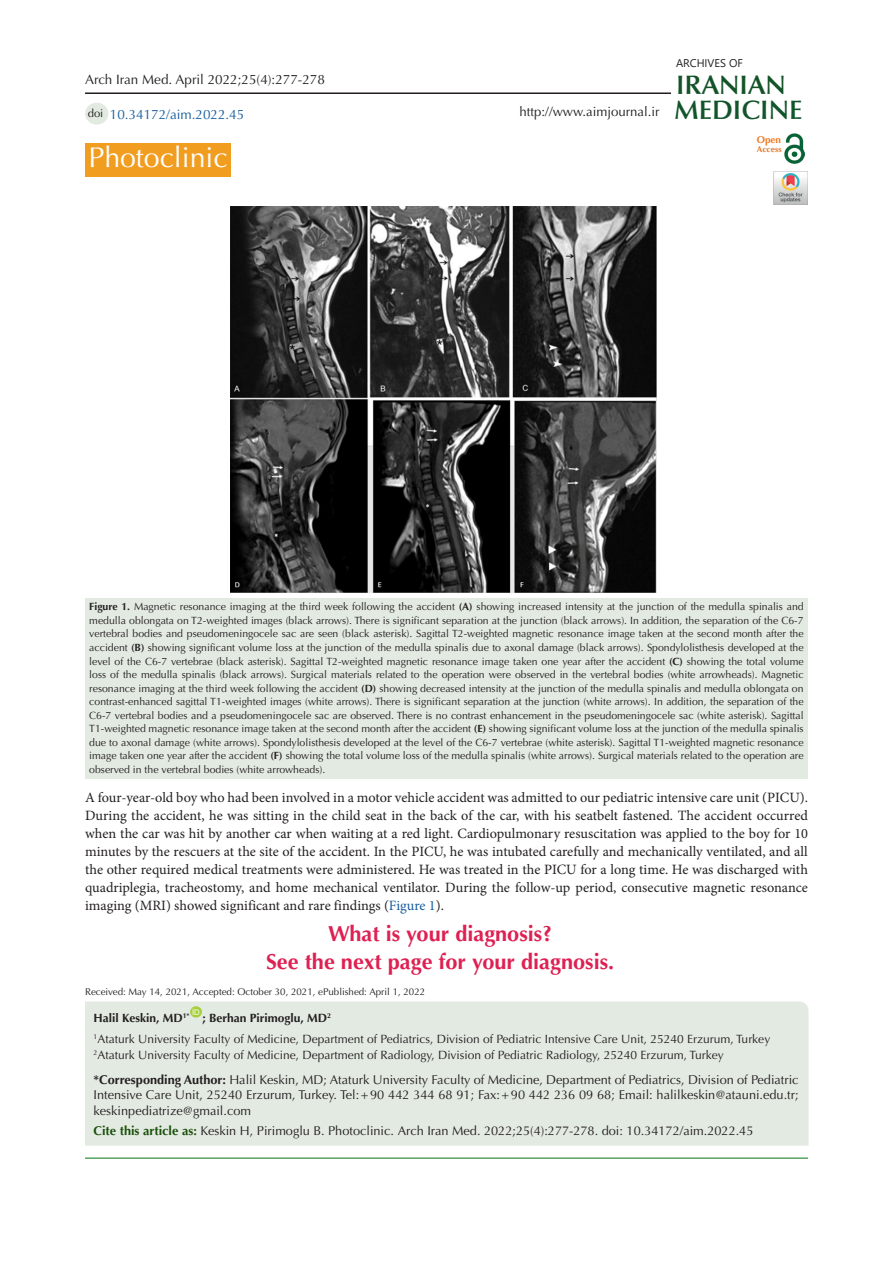
<style>
.page{position:relative;width:893px;height:1263px;background:#fff}
.page>*{position:absolute;margin:0;border:0;box-sizing:border-box;transform-origin:0 0}
.t1{font:28.5px "Optima LT Std";color:#fff}
.t2{font:600 26.85px "Optima LT Std";color:#11552a}
.t3{font:600 26.85px "Optima LT Std";color:#145228}
.Pa3{font:700 21.75px "Optima LT Std";color:#de2052}
.t4{font:14.25px/18px "Minion Pro";color:#231f20;text-align:justify}
.t5{font:13.5px "Optima LT Std";color:#231f20}
.t6{font:13.5px "Optima LT Std";color:#175d9e}
.t7{font:13.2px "Optima LT Std";color:#231f20}
.t8{font:12.75px/15.8px "Optima LT Std";color:#231f20;text-align:justify}
.t9{font:12px "Optima LT Std";color:#231f20}
.t10{font:700 12px "Optima LT Std";color:#231f20}
.t11{font:11.25px "Optima LT Std";color:#231f20}
.t12{font:11.1px "Segoe UI";color:#231f20}
.t13{font:10.5px/13.5px "Optima LT Std";color:#231f20;text-align:justify}
.t14{font:700 9.9px "Optima LT Std";color:#ee7a23}
.t15{font:9.75px "Optima LT Std";color:#231f20}
.t16{font:700 8.4px "Optima LT Std";color:#e67625}
.t17{font:7.8px "Arial";color:#fff}
.s1{font-weight:700}
.s2{color:#175d9e}
.s3{font-weight:700;color:#19500a}
</style>
<div class="page">
<hr style="left:85px;top:1158px;width:723px;height:1px;background:#007513">
<div style="left:85px;top:143px;width:146px;height:34px;background:#f19d20"></div>
<div style="left:85px;top:103px;width:23px;height:22px;background:#e3eae2;border-radius:50%"></div>
<hr style="left:85px;top:92px;width:586px;height:2px;background:#231f20">
<img style="left:785px;top:133px;width:19px;height:31px">
<img style="left:774px;top:171px;width:34px;height:34px">
<div style="left:85px;top:1001px;width:723px;height:145px;background:#e3eae2"></div>
<div style="left:190px;top:1006px;width:12px;height:11px;background:#a6ce39;border-radius:50%"></div>
<div style="left:85px;top:598px;width:723px;height:181px;background:#e3eae2"></div>
<img style="left:231px;top:206px;width:425px;height:386px">
<p class="t5" style="left:85px;top:72px;width:241px">Arch Iran Med. April 2022;25(4):277-278</p>
<p class="t11" style="left:88px;top:106px;width:17px">doi</p>
<p class="t6" style="left:110px;top:106px;width:136px">10.34172/aim.2022.45</p>
<p class="t1" style="left:89px;top:141px;width:141px">Photoclinic</p>
<p class="t7" style="left:520px;top:104px;width:141px">http://www.aimjournal.ir</p>
<p class="t12" style="left:676px;top:52px;width:68px">ARCHIVES OF</p>
<p class="t3" style="left:676px;top:69px;width:111px">IRANIAN</p>
<p class="t2" style="left:674px;top:94px;width:130px">MEDICINE</p>
<p class="t14" style="left:757px;top:134px;width:26px">Open</p>
<p class="t16" style="left:757px;top:144px;width:26px">Access</p>
<p class="t13" style="left:89px;top:600px;width:716px"><span class="s1">Figure 1.</span> Magnetic resonance imaging at the third week following the accident <span class="s1">(A)</span> showing increased intensity at the junction of the medulla spinalis and medulla oblongata on T2-weighted images (black arrows). There is significant separation at the junction (black arrows). In addition, the separation of the C6-7 vertebral bodies and pseudomeningocele sac are seen (black asterisk). Sagittal T2-weighted magnetic resonance image taken at the second month after the accident <span class="s1">(B)</span> showing significant volume loss at the junction of the medulla spinalis due to axonal damage (black arrows). Spondylolisthesis developed at the level of the C6-7 vertebrae (black asterisk). Sagittal T2-weighted magnetic resonance image taken one year after the accident <span class="s1">(C)</span> showing the total volume loss of the medulla spinalis (black arrows). Surgical materials related to the operation were observed in the vertebral bodies (white arrowheads). Magnetic resonance imaging at the third week following the accident <span class="s1">(D)</span> showing decreased intensity at the junction of the medulla spinalis and medulla oblongata on contrast-enhanced sagittal T1-weighted images (white arrows). There is significant separation at the junction (white arrows). In addition, the separation of the C6-7 vertebral bodies and a pseudomeningocele sac are observed. There is no contrast enhancement in the pseudomeningocele sac (white asterisk). Sagittal T1-weighted magnetic resonance image taken at the second month after the accident <span class="s1">(E)</span> showing significant volume loss at the junction of the medulla spinalis due to axonal damage (white arrows). Spondylolisthesis developed at the level of the C6-7 vertebrae (white asterisk). Sagittal T1-weighted magnetic resonance image taken one year after the accident <span class="s1">(F)</span> showing the total volume loss of the medulla spinalis (white arrows). Surgical materials related to the operation are observed in the vertebral bodies (white arrowheads).</p>
<p class="t4" style="left:85px;top:789px;width:724px">A four-year-old boy who had been involved in a motor vehicle accident was admitted to our pediatric intensive care unit (PICU).<br>During the accident, he was sitting in the child seat in the back of the car, with his seatbelt fastened. The accident occurred when the car was hit by another car when waiting at a red light. Cardiopulmonary resuscitation was applied to the boy for 10 minutes by the rescuers at the site of the accident. In the PICU, he was intubated carefully and mechanically ventilated, and all the other required medical treatments were administered. He was treated in the PICU for a long time. He was discharged with quadriplegia, tracheostomy, and home mechanical ventilator. During the follow-up period, consecutive magnetic resonance imaging (MRI) showed significant and rare findings (<span class="s2">Figure 1</span>).</p>
<p class="Pa3" style="left:328px;top:921px;width:225px">What is your diagnosis?</p>
<p class="Pa3" style="left:266px;top:949px;width:350px">See the next page for your diagnosis.</p>
<p class="t15" style="left:85px;top:986px;width:342px">Received: May 14, 2021, Accepted: October 30, 2021, ePublished: April 1, 2022</p>
<p class="t10" style="left:94px;top:1011px;width:98px">Halil Keskin, MD<sup>1*</sup></p>
<p class="t17" style="left:192px;top:1007px;width:9px">ID</p>
<p class="t10" style="left:202px;top:1011px;width:130px">; Berhan Pirimoglu, MD<sup>2</sup></p>
<p class="t9" style="left:94px;top:1032px;width:678px"><sup>1</sup>Ataturk University Faculty of Medicine, Department of Pediatrics, Division of Pediatric Intensive Care Unit, 25240 Erzurum, Turkey</p>
<p class="t9" style="left:94px;top:1048px;width:632px"><sup>2</sup>Ataturk University Faculty of Medicine, Department of Radiology, Division of Pediatric Radiology, 25240 Erzurum, Turkey</p>
<p class="t8" style="left:94px;top:1071px;width:707px"><span class="s1">*Corresponding Author:</span> Halil Keskin, MD; Ataturk University Faculty of Medicine, Department of Pediatrics, Division of Pediatric Intensive Care Unit, 25240 Erzurum, Turkey. Tel:+90 442 344 68 91; Fax:+90 442 236 09 68; Email: halilkeskin@atauni.edu.tr; keskinpediatrize@gmail.com</p>
<p class="t8" style="left:94px;top:1123px;width:661px"><span class="s3">Cite this article as:</span> Keskin H, Pirimoglu B. Photoclinic. Arch Iran Med. 2022;25(4):277-278. doi: 10.34172/aim.2022.45</p>
</div>
